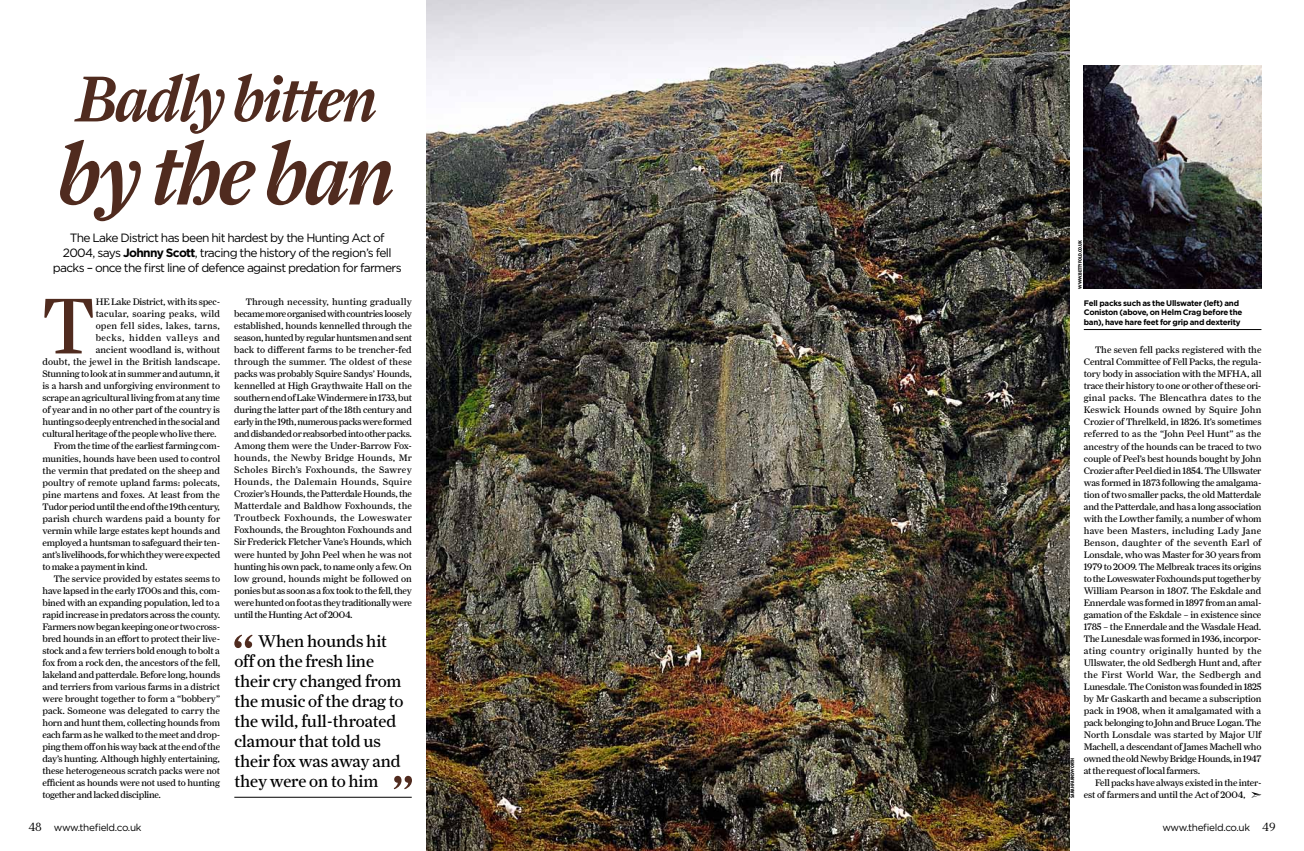
<style>
.page{position:relative;width:1304px;height:851px;background:#fff}
.page>*{position:absolute;margin:0;border:0;box-sizing:border-box;transform-origin:0 0}
.t1{font:italic 500 88px "Farnham Display";letter-spacing:-.04em;color:#502b1f}
.t2{font:79.3px "Farnham Display";color:#502b1f}
.t3{font:italic 500 65px "Farnham Display";letter-spacing:-.03em;color:#502b1f}
.t4{font:17px/20px "Farnham Display";letter-spacing:-.005em;color:#000}
.t5{font:12px/15px "Gotham";letter-spacing:-.055em;color:#000;text-align:center}
.t6{font:10px "Gotham";letter-spacing:-.035em;color:#000}
.t7{font:9.5px/12px "Farnham Display";letter-spacing:-.02em;color:#000;text-align:justify}
.t8{font:9.5px "Farnham Display";letter-spacing:.01em;color:#000}
.t9{font:9.5px "Farnham Display";letter-spacing:.005em;color:#000}
.t10{font:9.5px "Farnham Display";color:#000}
.t11{font:9.5px "Farnham Display";letter-spacing:.025em;color:#000}
.t12{font:9.5px "Farnham Display";letter-spacing:.055em;color:#000}
.t13{font:700 8px/9.5px "Gotham";letter-spacing:-.03em;color:#000}
.t14{font:700 condensed 5px "Humanist 521 BT";letter-spacing:-.015em;color:#000}
.s1{font-weight:700}
.s2{font-family:"Farnham Display";font-weight:300;font-size:12px}
</style>
<div class="page">
<img style="left:426px;top:0;width:644px;height:850px">
<img style="left:1084px;top:65px;width:177px;height:223px">
<svg style="left:1251px;top:791px;width:10px;height:6px"></svg>
<hr style="left:1084px;top:329px;width:177px;height:1px;background:#000">
<hr style="left:234px;top:796px;width:178px;height:1px;background:#000">
<svg style="left:234px;top:634px;width:19px;height:14px"></svg>
<svg style="left:394px;top:775px;width:18px;height:14px"></svg>
<h3 class="t3" style="left:76px;top:60px;width:303px">Badly bitten</h3>
<h1 class="t1" style="left:59px;top:122px;width:339px">by the ban</h1>
<p class="t5" style="left:53px;top:230px;width:350px">The Lake District has been hit hardest by the Hunting Act of<br>2004, says <span class="s1">Johnny Scott</span>, tracing the history of the region’s fell packs – once the first line of defence against predation for farmers</p>
<p class="t14" style="left:1077px;top:288px;width:50px;rotate:-90deg">www.bettyfold.co.uk</p>
<h2 class="t2" style="left:43px;top:280px;width:54px">T</h2>
<p class="t7" style="left:96px;top:296px;width:126px">he Lake District, with its spec-</p>
<p class="t11" style="left:96px;top:308px;width:126px">tacular, soaring peaks, wild</p>
<p class="t11" style="left:96px;top:320px;width:126px">open fell sides, lakes, tarns,</p>
<p class="t12" style="left:96px;top:332px;width:126px">becks, hidden valleys and</p>
<p class="t9" style="left:96px;top:344px;width:126px">ancient woodland is, without</p>
<p class="t8" style="left:43px;top:356px;width:179px">doubt, the jewel in the British landscape.</p>
<p class="t7" style="left:43px;top:368px;width:179px">Stunning to look at in summer and autumn, it</p>
<p class="t10" style="left:43px;top:380px;width:179px">is a harsh and unforgiving environment to</p>
<p class="t7" style="left:43px;top:392px;width:179px">scrape an agricultural living from at any time</p>
<p class="t7" style="left:43px;top:404px;width:179px">of year and in no other part of the country is</p>
<p class="t7" style="left:43px;top:416px;width:179px">hunting so deeply entrenched in the social and</p>
<p class="t7" style="left:43px;top:428px;width:176px">cultural heritage of the people who live there.</p>
<p class="t7" style="left:54px;top:440px;width:168px">From the time of the earliest farming com-</p>
<p class="t7" style="left:43px;top:452px;width:179px">munities, hounds have been used to control</p>
<p class="t10" style="left:43px;top:464px;width:179px">the vermin that predated on the sheep and</p>
<p class="t9" style="left:43px;top:476px;width:179px">poultry of remote upland farms: polecats,</p>
<p class="t8" style="left:43px;top:488px;width:179px">pine martens and foxes. At least from the</p>
<p class="t7" style="left:43px;top:500px;width:179px">Tudor period until the end of the 19th century,</p>
<p class="t8" style="left:43px;top:512px;width:179px">parish church wardens paid a bounty for</p>
<p class="t7" style="left:43px;top:524px;width:179px">vermin while large estates kept hounds and</p>
<p class="t7" style="left:43px;top:536px;width:179px">employed a huntsman to safeguard their ten-</p>
<p class="t7" style="left:43px;top:548px;width:179px">ant’s livelihoods, for which they were expected</p>
<p class="t7" style="left:43px;top:560px;width:107px">to make a payment in kind.</p>
<p class="t7" style="left:54px;top:572px;width:168px">The service provided by estates seems to</p>
<p class="t7" style="left:43px;top:584px;width:179px">have lapsed in the early 1700s and this, com-</p>
<p class="t7" style="left:43px;top:596px;width:179px">bined with an expanding population, led to a</p>
<p class="t7" style="left:43px;top:608px;width:179px">rapid increase in predators across the county.</p>
<p class="t7" style="left:43px;top:620px;width:179px">Farmers now began keeping one or two cross-</p>
<p class="t7" style="left:43px;top:632px;width:179px">bred hounds in an effort to protect their live-</p>
<p class="t7" style="left:43px;top:644px;width:179px">stock and a few terriers bold enough to bolt a</p>
<p class="t7" style="left:43px;top:656px;width:179px">fox from a rock den, the ancestors of the fell,</p>
<p class="t7" style="left:43px;top:668px;width:179px">lakeland and patterdale. Before long, hounds</p>
<p class="t7" style="left:43px;top:680px;width:179px">and terriers from various farms in a district</p>
<p class="t7" style="left:43px;top:692px;width:179px">were brought together to form a “bobbery”</p>
<p class="t9" style="left:43px;top:704px;width:179px">pack. Someone was delegated to carry the</p>
<p class="t7" style="left:43px;top:716px;width:179px">horn and hunt them, collecting hounds from</p>
<p class="t7" style="left:43px;top:728px;width:179px">each farm as he walked to the meet and drop-</p>
<p class="t7" style="left:43px;top:740px;width:179px">ping them off on his way back at the end of the</p>
<p class="t7" style="left:43px;top:752px;width:179px">day’s hunting. Although highly entertaining,</p>
<p class="t7" style="left:43px;top:764px;width:179px">these heterogeneous scratch packs were not</p>
<p class="t7" style="left:43px;top:776px;width:179px">efficient as hounds were not used to hunting</p>
<p class="t7" style="left:43px;top:788px;width:120px">together and lacked discipline.</p>
<p class="t7" style="left:234px;top:296px;width:179px;text-indent:11px">Through necessity, hunting gradually became more organised with countries loosely established, hounds kennelled through the season, hunted by regular huntsmen and sent back to different farms to be trencher-fed through the summer. The oldest of these packs was probably Squire Sandys’ Hounds, kennelled at High Graythwaite Hall on the southern end of Lake Windermere in 1733, but during the latter part of the 18th century and early in the 19th, numerous packs were formed and disbanded or reabsorbed into other packs.<br>Among them were the Under-Barrow Fox&shy;hounds, the Newby Bridge Hounds, Mr Scholes Birch’s Foxhounds, the Sawrey Hounds, the Dalemain Hounds, Squire Crozier’s Hounds, the Patterdale Hounds, the Matterdale and Baldhow Foxhounds, the Troutbeck Foxhounds, the Loweswater Foxhounds, the Broughton Foxhounds and Sir Frederick Fletcher Vane’s Hounds, which were hunted by John Peel when he was not hunting his own pack, to name only a few. On low ground, hounds might be followed on ponies but as soon as a fox took to the fell, they were hunted on foot as they traditionally were until the Hunting Act of 2004.</p>
<p class="t13" style="left:1084px;top:298px;width:160px">Fell packs such as the Ullswater (left) and<br>Coniston (above, on Helm Crag before the ban), have hare feet for grip and dexterity</p>
<h3 class="t4" style="left:234px;top:630px;width:171px;text-indent:24px">When hounds hit off on the fresh line their cry changed from the music of the drag to the wild, full-throated clamour that told us their fox was away and they were on to him</h3>
<p class="t7" style="left:1084px;top:344px;width:179px;text-indent:11px">The seven fell packs registered with the Central Committee of Fell Packs, the regula&shy;tory body in association with the MFHA, all trace their history to one or other of these ori&shy;ginal packs. The Blencathra dates to the Keswick Hounds owned by Squire John Crozier of Threlkeld, in 1826. It’s sometimes referred to as the “John Peel Hunt” as the ancestry of the hounds can be traced to two couple of Peel’s best hounds bought by John Crozier after Peel died in 1854. The Ullswater was formed in 1873 following the amalgama&shy;tion of two smaller packs, the old Matterdale and the Patterdale, and has a long association with the Lowther family, a number of whom have been Masters, including Lady Jane Benson, daughter of the seventh Earl of Lonsdale, who was Master for 30 years from 1979 to 2009. The Melbreak traces its origins to the Loweswater Foxhounds put together by William Pearson in 1807. The Eskdale and Ennerdale was formed in 1897 from an amal&shy;gamation of the Eskdale – in existence since 1785 – the Ennerdale and the Wasdale Head.<br>The Lunesdale was formed in 1936, incorpor&shy;ating country originally hunted by the Ullswater, the old Sedbergh Hunt and, after the First World War, the Sedbergh and Lunesdale. The Coniston was founded in 1825 by Mr Gaskarth and became a subscription pack in 1908, when it amalgamated with a pack belonging to John and Bruce Logan. The North Lonsdale was started by Major Ulf Machell, a descendant of James Machell who owned the old Newby Bridge Hounds, in 1947 at the request of local farmers.</p>
<p class="t7" style="left:1084px;top:776px;width:179px;text-indent:11px">Fell packs have always existed in the inter&shy;est of farmers and until the Act of 2004,</p>
<p class="t14" style="left:1069px;top:797px;width:42px;rotate:-90deg">sarah farnsworth</p>
<p class="t6" style="left:28px;top:821px;width:115px"><span class="s2">48</span> www.thefield.co.uk</p>
<p class="t6" style="left:1162px;top:821px;width:115px">www.thefield.co.uk <span class="s2">49</span></p>
</div>
